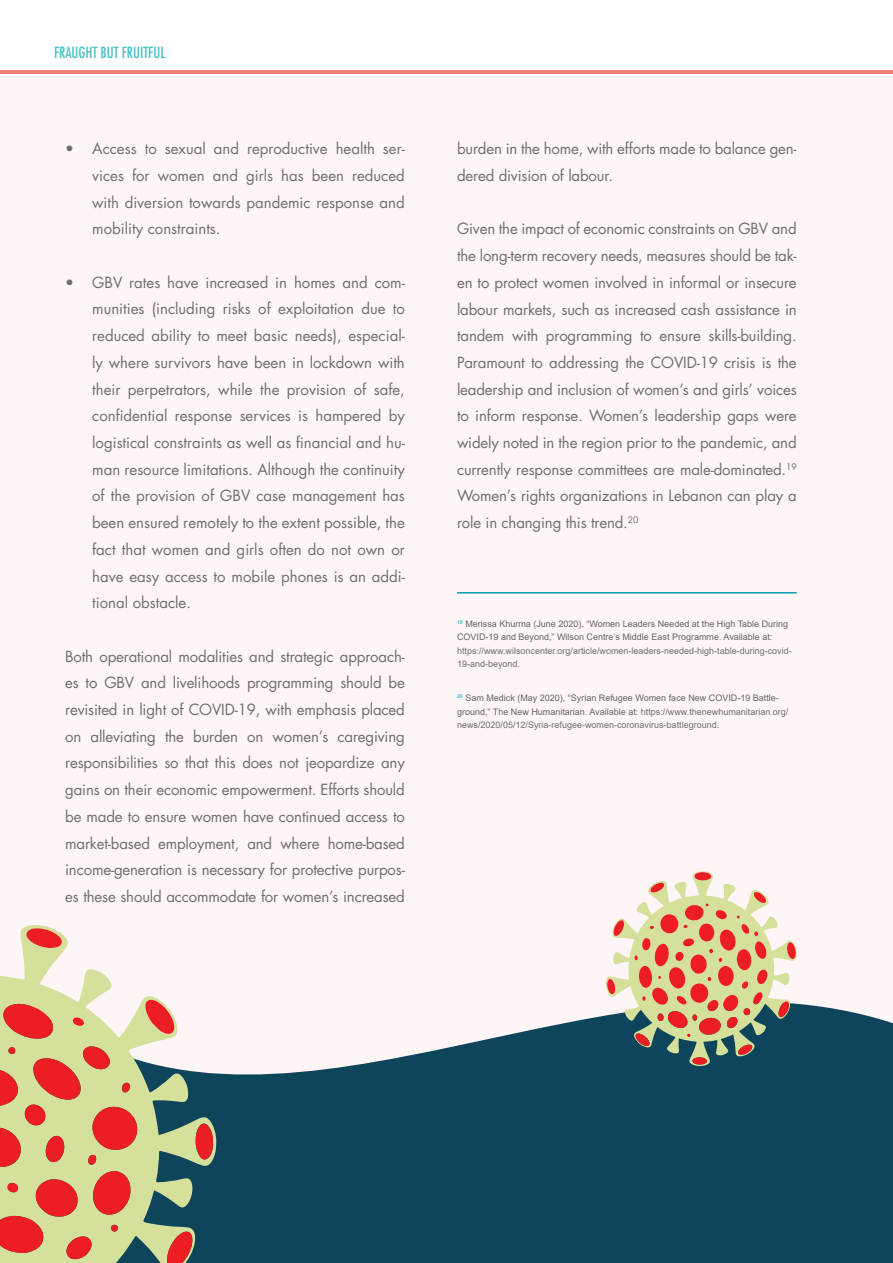
<style>
.page{position:relative;width:893px;height:1263px;background:#fff}
.page>*{position:absolute;margin:0;border:0;box-sizing:border-box;transform-origin:0 0}
.t1{font:15px/26.7px "Futura LT";letter-spacing:-.01em;color:#6d6e71;text-align:justify}
.t2{font:condensed 15px "Futura LT";color:#46c2c5}
.t3{font:9px/13.5px "Arial";color:#636466}
.t4{font:9px/13.5px "Arial";color:#6d6e71}
.s1{color:#636466}
.s2{color:#6d6e71}
</style>
<div class="page">
<hr style="left:0;top:70px;width:893px;height:4px;background:#f08077">
<div style="left:0;top:74px;width:893px;height:1189px;background:#fef5f6"></div>
<svg style="left:217px;top:983px;width:676px;height:280px;fill:#0e455a"></svg>
<hr style="left:457px;top:592px;width:340px;height:1px;background:#0fa0b3">
<svg style="left:0;top:925px;width:217px;height:338px"></svg>
<svg style="left:2px;top:1003px;width:54px;height:37px;background:#e2634f"></svg>
<svg style="left:167px;top:1231px;width:26px;height:32px"></svg>
<svg style="left:145px;top:998px;width:30px;height:37px"></svg>
<svg style="left:25px;top:928px;width:37px;height:21px"></svg>
<svg style="left:195px;top:1123px;width:18px;height:38px"></svg>
<svg style="left:72px;top:1017px;width:13px;height:9px"></svg>
<svg style="left:0;top:1046px;width:138px;height:213px;background:#da9e73"></svg>
<svg style="left:606px;top:871px;width:191px;height:195px"></svg>
<p class="t2" style="left:54px;top:43px;width:113px">FRAUGHT BUT FRUITFUL</p>
<p class="t1" style="left:92px;top:136px;width:314px;text-indent:-27px">• Access to sexual and reproductive health ser&shy;vices for women and girls has been reduced with diversion towards pandemic response and mobility constraints.</p>
<p class="t1" style="left:92px;top:269px;width:314px;text-indent:-27px">• GBV rates have increased in homes and com&shy;munities (including risks of exploitation due to reduced ability to meet basic needs), especial&shy;ly where survivors have been in lockdown with their perpetrators, while the provision of safe, confidential response services is hampered by logistical constraints as well as financial and hu&shy;man resource limitations. Although the continuity of the provision of GBV case management has been ensured remotely to the extent possible, the fact that women and girls often do not own or have easy access to mobile phones is an addi&shy;tional obstacle.</p>
<p class="t1" style="left:65px;top:643px;width:341px">Both operational modalities and strategic approach&shy;es to GBV and livelihoods programming should be revisited in light of COVID-19, with emphasis placed on alleviating the burden on women’s caregiving responsibilities so that this does not jeopardize any gains on their economic empowerment. Efforts should be made to ensure women have continued access to market-based employment, and where home-based income-generation is necessary for protective purpos&shy;es these should accommodate for women’s increased</p>
<p class="t1" style="left:457px;top:136px;width:341px">burden in the home, with efforts made to balance gen&shy;dered division of labour.</p>
<p class="t1" style="left:457px;top:216px;width:341px">Given the impact of economic constraints on GBV and the long-term recovery needs, measures should be tak&shy;en to protect women involved in informal or insecure labour markets, such as increased cash assistance in tandem with programming to ensure skills-building.<br>Paramount to addressing the COVID-19 crisis is the leadership and inclusion of women’s and girls’ voices to inform response. Women’s leadership gaps were widely noted in the region prior to the pandemic, and currently response committees are male-dominated.<sup>19<br></sup>Women’s rights organizations in Lebanon can play a role in changing this trend.<sup>20</sup></p>
<p class="t3" style="left:457px;top:617px;width:333px"><sup>19</sup> Merissa Khurma (June 2020), “Women Leaders Needed at the High Table During<br>COVID-19 and Beyond,” Wilson Centre’s Middle East Programme. Available at:</p>
<p class="t4" style="left:457px;top:644px;width:336px">https://www.wilsoncenter.org/article/women-leaders-needed-high-table-during-covid-<br>19-and-beyond<span class="s1">.</span></p>
<p class="t3" style="left:457px;top:691px;width:333px"><sup>20</sup> Sam Medick (May 2020), “Syrian Refugee Women face New COVID-19 Battle&shy;ground,” The New Humanitarian. Available at: <span class="s2">https://www.thenewhumanitarian.org/ news/2020/05/12/Syria-refugee-women-coronavirus-battleground</span>.</p>
</div>
